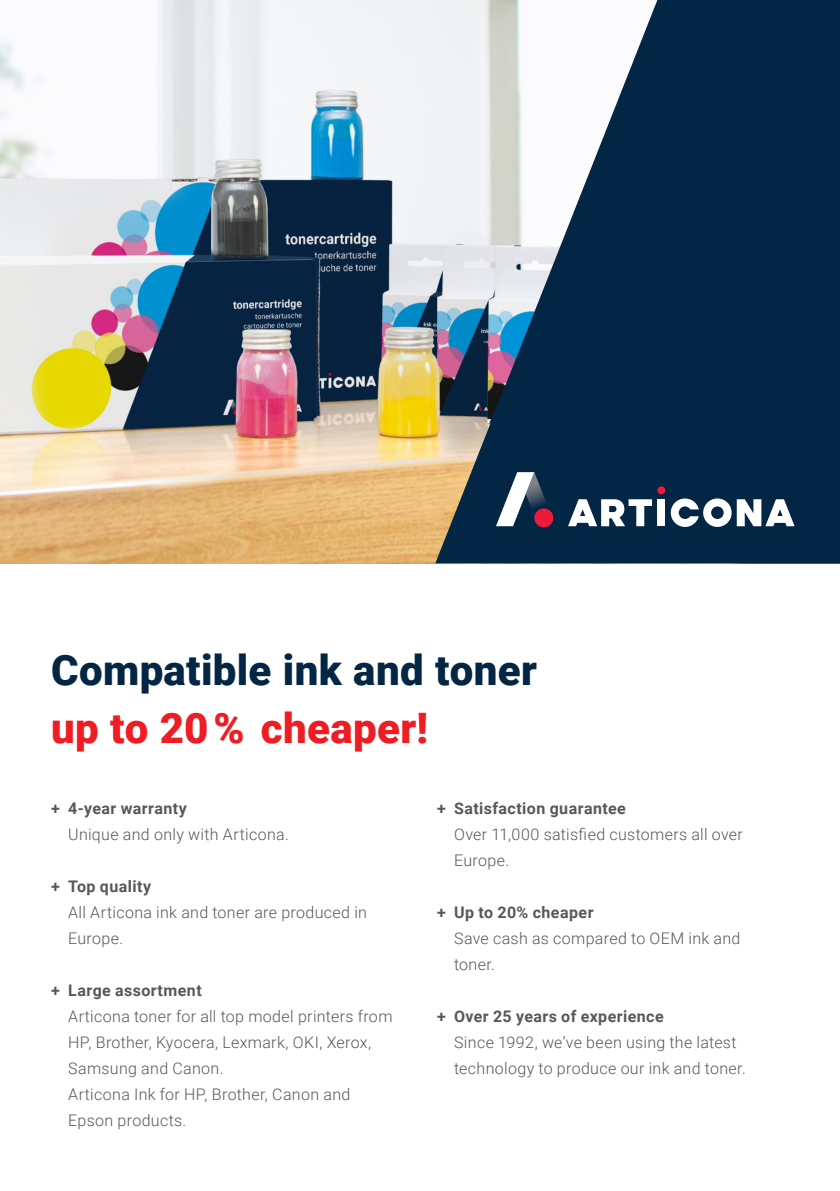
<style>
.page{position:relative;width:840px;height:1191px;background:#fff}
.page>*{position:absolute;margin:0;border:0;box-sizing:border-box;transform-origin:0 0}
.t1{font:900 42px "Roboto";letter-spacing:.01em;color:#042645}
.t2{font:900 42px "Roboto";letter-spacing:.01em;color:#ee1d23}
.t3{font:300 16px/26px "Roboto";letter-spacing:.02em;color:#57585a}
.t4{font:700 16px "Roboto";letter-spacing:.025em;color:#57585a}
</style>
<div class="page">
<img style="left:0;top:0;width:435px;height:563px">
<svg style="left:435px;top:0;width:404px;height:563px;fill:#042645"></svg>
<div style="left:657px;top:486px;width:8px;height:8px;background:#ed1a3a;border-radius:50%"></div>
<svg style="left:567px;top:499px;width:84px;height:27px"></svg>
<div style="left:657px;top:499px;width:8px;height:27px;background:#fff"></div>
<svg style="left:670px;top:498px;width:124px;height:29px"></svg>
<svg style="left:495px;top:472px;width:60px;height:54px"></svg>
<div style="left:534px;top:508px;width:19px;height:19px;background:#ed1a3a;border-radius:50%"></div>
<h1 class="t1" style="left:51px;top:641px;width:487px">Compatible ink and toner</h1>
<h1 class="t2" style="left:51px;top:699px;width:378px">up to 20 % cheaper!</h1>
<p class="t4" style="left:51px;top:796px;width:137px">+ 4-year warranty</p>
<p class="t3" style="left:68px;top:820px;width:222px">Unique and only with Articona.</p>
<p class="t4" style="left:51px;top:874px;width:102px">+ Top quality</p>
<p class="t3" style="left:68px;top:898px;width:300px">All Articona ink and toner are produced in<br>Europe.</p>
<p class="t4" style="left:51px;top:978px;width:152px">+ Large assortment</p>
<p class="t3" style="left:68px;top:1002px;width:326px">Articona toner for all top model printers from<br>HP, Brother, Kyocera, Lexmark, OKI, Xerox,<br>Samsung and Canon.<br>Articona Ink for HP, Brother, Canon and<br>Epson products.</p>
<p class="t4" style="left:437px;top:796px;width:190px">+ Satisfaction guarantee</p>
<p class="t3" style="left:454px;top:820px;width:290px">Over 11,000 satisfied customers all over<br>Europe.</p>
<p class="t4" style="left:437px;top:900px;width:158px">+ Up to 20% cheaper</p>
<p class="t3" style="left:454px;top:924px;width:288px">Save cash as compared to OEM ink and toner.</p>
<p class="t4" style="left:437px;top:1004px;width:228px">+ Over 25 years of experience</p>
<p class="t3" style="left:454px;top:1028px;width:293px">Since 1992, we’ve been using the latest technology to produce our ink and toner.</p>
</div>
